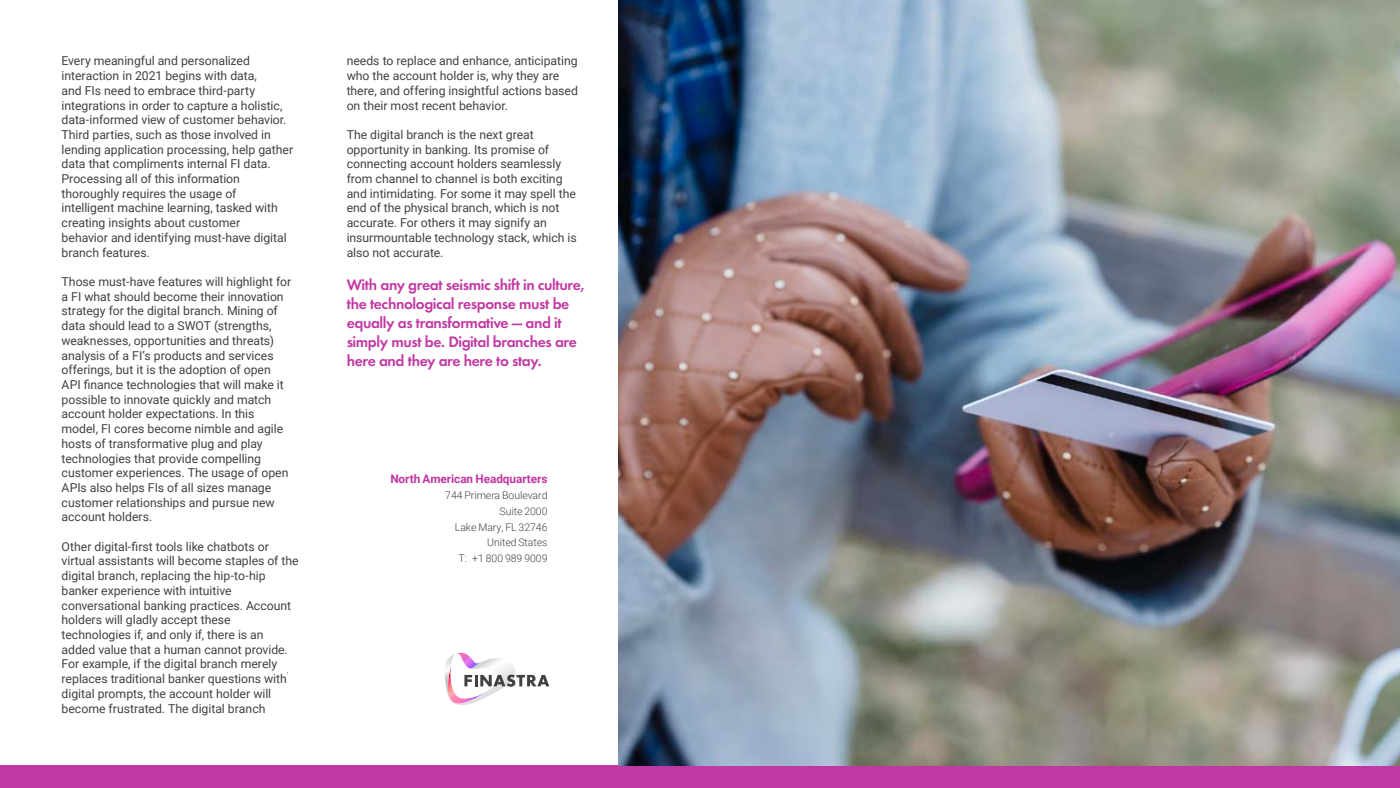
<style>
.page{position:relative;width:1400px;height:788px;background:#fff}
.page>*{position:absolute;margin:0;border:0;box-sizing:border-box;transform-origin:0 0}
.t1{font:600 15.75px/18.9px "Futura EFCE";letter-spacing:-.025em;color:#c238a3}
.t2{font:12.25px/14.7px "Roboto";letter-spacing:-.005em;color:#414141}
.t3{font:700 11.81px "Roboto";letter-spacing:-.005em;color:#c137a2}
.t4{font:300 10.5px/15.8px "Roboto";letter-spacing:-.005em;color:#414141;text-align:right}
</style>
<div class="page">
<div style="left:0;top:765px;width:1400px;height:23px;background:#c238a3"></div>
<img style="left:619px;top:0;width:781px;height:765px">
<svg style="left:444px;top:652px;width:105px;height:53px"></svg>
<p class="t2" style="left:62px;top:53px;width:233px">Every meaningful and personalized interaction in 2021 begins with data,<br>and FIs need to embrace third-party integrations in order to capture a holistic, data-informed view of customer behavior.<br>Third parties, such as those involved in lending application processing, help gather data that compliments internal FI data.<br>Processing all of this information thoroughly requires the usage of<br>intelligent machine learning, tasked with creating insights about customer<br>behavior and identifying must-have digital branch features.</p>
<p class="t2" style="left:62px;top:274px;width:231px">Those must-have features will highlight for a FI what should become their innovation strategy for the digital branch. Mining of data should lead to a SWOT (strengths, weaknesses, opportunities and threats) analysis of a FI’s products and services offerings, but it is the adoption of open API finance technologies that will make it possible to innovate quickly and match account holder expectations. In this model, FI cores become nimble and agile hosts of transformative plug and play technologies that provide compelling customer experiences. The usage of open APIs also helps FIs of all sizes manage customer relationships and pursue new account holders.</p>
<p class="t2" style="left:62px;top:538px;width:239px">Other digital-first tools like chatbots or virtual assistants will become staples of the digital branch, replacing the hip-to-hip banker experience with intuitive conversational banking practices. Account holders will gladly accept these technologies if, and only if, there is an added value that a human cannot provide.<br>For example, if the digital branch merely replaces traditional banker questions with digital prompts, the account holder will become frustrated. The digital branch</p>
<p class="t2" style="left:347px;top:53px;width:233px">needs to replace and enhance, anticipating who the account holder is, why they are there, and offering insightful actions based on their most recent behavior.</p>
<p class="t2" style="left:347px;top:127px;width:232px">The digital branch is the next great opportunity in banking. Its promise of connecting account holders seamlessly from channel to channel is both exciting and intimidating. For some it may spell the end of the physical branch, which is not accurate. For others it may signify an insurmountable technology stack, which is also not accurate.</p>
<p class="t1" style="left:347px;top:275px;width:239px">With any great seismic shift in culture, the technological response must be equally as transformative — and it simply must be. Digital branches are here and they are here to stay.</p>
<p class="t3" style="left:390px;top:471px;width:159px">North American Headquarters</p>
<p class="t4" style="left:445px;top:487px;width:104px">744 Primera Boulevard<br>Suite 2000<br>Lake Mary, FL 32746<br>United States<br>T: +1 800 989 9009</p>
</div>
